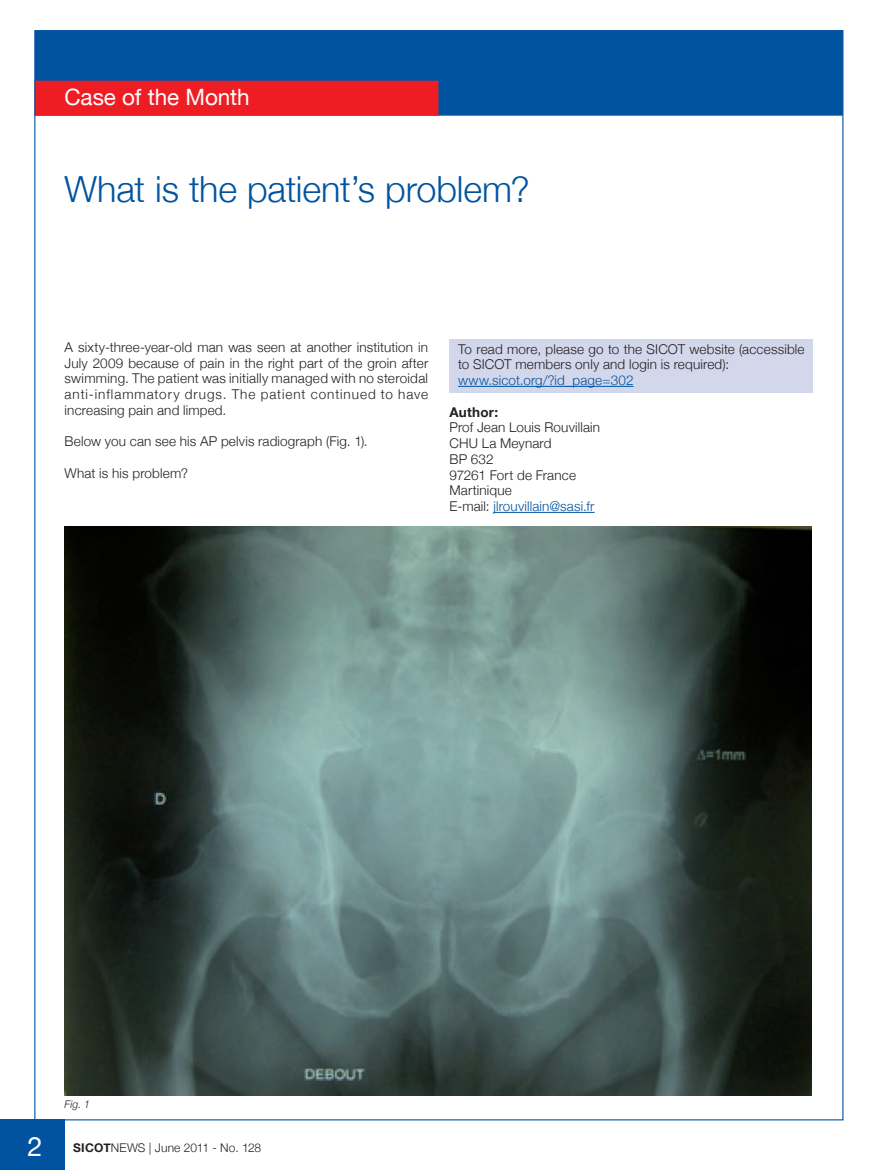
<style>
.page{position:relative;width:872px;height:1170px;background:#fff}
.page>*{position:absolute;margin:0;border:0;box-sizing:border-box;transform-origin:0 0}
.t1{font:300 36px "Helvetica Neue";letter-spacing:-.005em;color:#0153a0}
.t2{font:27px "Helvetica Neue";color:#fff}
.t3{font:22.5px "Helvetica Neue";letter-spacing:-.005em;color:#fff}
.t4{font:300 13.5px/15.8px "Helvetica Neue";letter-spacing:.01em;color:#231f20}
.t5{font:300 13.5px "Helvetica Neue";letter-spacing:.01em;color:#0153a0}
.t6{font:700 13.5px "Helvetica Neue";letter-spacing:.015em;color:#231f20}
.t7{font:300 12px "Helvetica Neue";letter-spacing:.005em;color:#231f20}
.t8{font:italic 300 10.5px "Helvetica Neue";color:#231f20}
.s1{color:#0153a0}
.s2{font-weight:700}
</style>
<div class="page">
<div style="left:35px;top:31px;width:808px;height:85px;background:#0153a0"></div>
<div style="left:34px;top:81px;width:404px;height:35px;background:#ee1d23"></div>
<div style="left:0;top:1119px;width:65px;height:51px;background:#0153a0"></div>
<div style="left:449px;top:339px;width:364px;height:53px;background:#d2d7eb"></div>
<hr style="left:458px;top:386px;width:175px;height:1px;background:#0153a0">
<hr style="left:493px;top:512px;width:101px;height:1px;background:#0153a0">
<img style="left:65px;top:526px;width:747px;height:569px">
<h3 class="t3" style="left:65px;top:83px;width:187px">Case of the Month</h3>
<h1 class="t1" style="left:65px;top:167px;width:467px">What is the patient’s problem?</h1>
<p class="t4" style="left:65px;top:339px;width:365px;text-align:justify">A sixty-three-year-old man was seen at another institution in July 2009 because of pain in the right part of the groin after swimming. The patient was initially managed with no steroidal anti-inflammatory drugs. The patient continued to have increasing pain and limped.</p>
<p class="t4" style="left:65px;top:433px;width:304px">Below you can see his AP pelvis radiograph (Fig. 1).</p>
<p class="t4" style="left:65px;top:465px;width:125px">What is his problem?</p>
<p class="t4" style="left:458px;top:340px;width:348px">To read more, please go to the SICOT website (accessible to SICOT members only and login is required):</p>
<p class="t5" style="left:458px;top:372px;width:177px">www.sicot.org/?id_page=302</p>
<p class="t6" style="left:449px;top:403px;width:50px">Author:</p>
<p class="t4" style="left:449px;top:419px;width:152px">Prof Jean Louis Rouvillain<br>CHU La Meynard<br>BP 632<br>97261 Fort de France<br>Martinique<br>E-mail: <span class="s1">jlrouvillain@sasi.fr</span></p>
<p class="t8" style="left:65px;top:1098px;width:27px">Fig. 1</p>
<h2 class="t2" style="left:27px;top:1130px;width:17px">2</h2>
<p class="t7" style="left:73px;top:1140px;width:190px"><span class="s2">SICOT</span>NEWS | June 2011 - No. 128</p>
</div>
